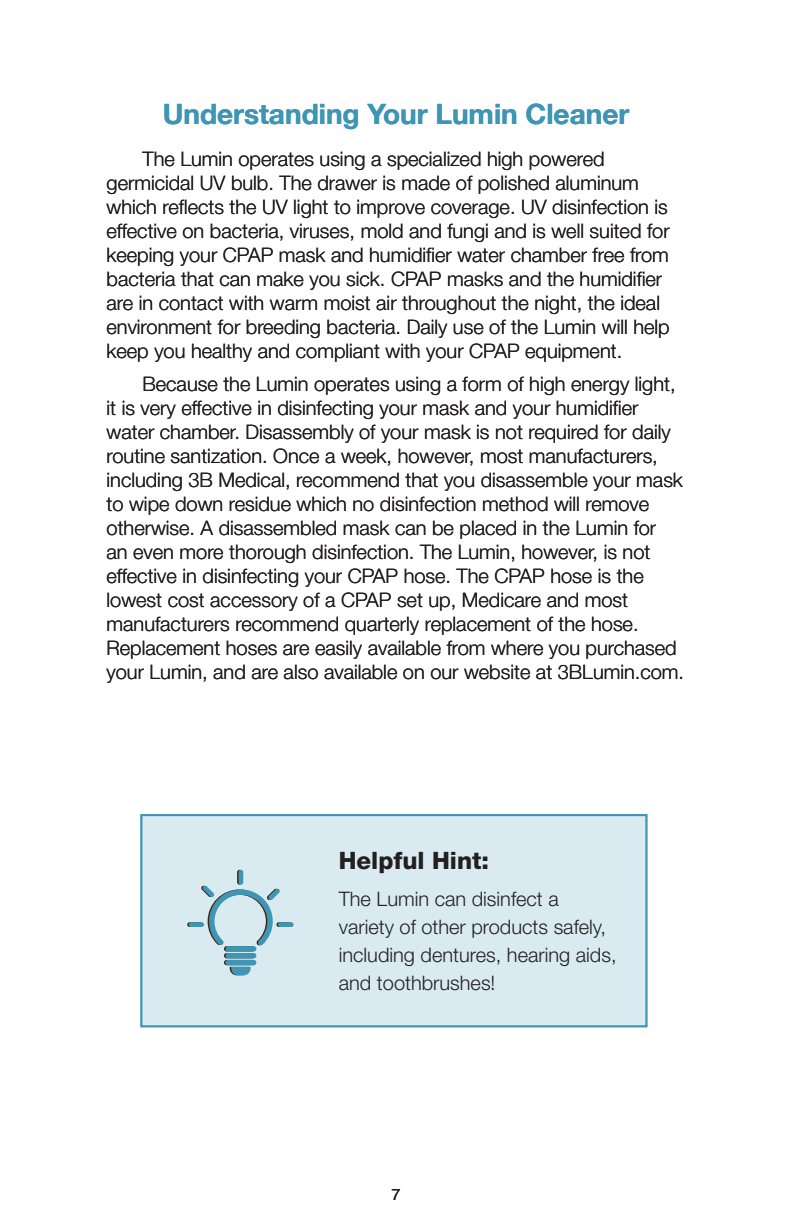
<style>
.page{position:relative;width:792px;height:1224px;background:#fff}
.page>*{position:absolute;margin:0;border:0;box-sizing:border-box;transform-origin:0 0}
.t1{font:700 28px "Helvetica Neue";color:#3f96b4}
.t2{font:800 24px "Helvetica Neue";color:#231f20}
.t3{font:300 20px/24px "Helvetica Neue";color:#231f20}
.t4{font:16px "Helvetica";color:#231f20}
</style>
<div class="page">
<div style="left:140px;top:814px;width:507px;height:213px;background:#d9eaf0;border:2px solid #3f96b4"></div>
<svg style="left:237px;top:870px;width:5px;height:15px"></svg>
<div style="left:225px;top:946px;width:31px;height:6px;background:#3f96b4;border-radius:3px"></div>
<div style="left:225px;top:953px;width:31px;height:5px;background:#3f96b4;border-radius:3px"></div>
<div style="left:225px;top:960px;width:31px;height:5px;background:#3f96b4;border-radius:3px"></div>
<svg style="left:230px;top:967px;width:21px;height:8px"></svg>
<div style="left:189px;top:922px;width:15px;height:5px;background:#3f96b4;border-radius:2px"></div>
<div style="left:278px;top:922px;width:16px;height:5px;background:#3f96b4;border-radius:2px"></div>
<hr style="left:239px;top:870px;width:4px;height:15px;background:#3f96b4;border-radius:2px">
<svg style="left:201px;top:885px;width:79px;height:60px"></svg>
<h1 class="t1" style="left:163px;top:92px;width:468px">Understanding Your Lumin Cleaner</h1>
<p class="t3" style="left:107px;top:146px;width:565px;text-indent:36px">The Lumin operates using a specialized high powered germicidal UV bulb. The drawer is made of polished aluminum which reflects the UV light to improve coverage. UV disinfection is effective on bacteria, viruses, mold and fungi and is well suited for keeping your CPAP mask and humidifier water chamber free from bacteria that can make you sick. CPAP masks and the humidifier are in contact with warm moist air throughout the night, the ideal environment for breeding bacteria. Daily use of the Lumin will help keep you healthy and compliant with your CPAP equipment.</p>
<p class="t3" style="left:107px;top:371px;width:579px;text-indent:36px">Because the Lumin operates using a form of high energy light, it is very effective in disinfecting your mask and your humidifier water chamber. Disassembly of your mask is not required for daily routine santization. Once a week, however, most manufacturers, including 3B Medical, recommend that you disassemble your mask to wipe down residue which no disinfection method will remove otherwise. A disassembled mask can be placed in the Lumin for<br>an even more thorough disinfection. The Lumin, however, is not effective in disinfecting your CPAP hose. The CPAP hose is the lowest cost accessory of a CPAP set up, Medicare and most manufacturers recommend quarterly replacement of the hose.<br>Replacement hoses are easily available from where you purchased your Lumin, and are also available on our website at 3BLumin.com.</p>
<p class="t2" style="left:339px;top:846px;width:152px">Helpful Hint:</p>
<p class="t3" style="left:339px;top:885px;width:279px;line-height:28px">The Lumin can disinfect a variety of other products safely, including dentures, hearing aids, and toothbrushes!</p>
<p class="t4" style="left:392px;top:1186px;width:10px">7</p>
</div>
